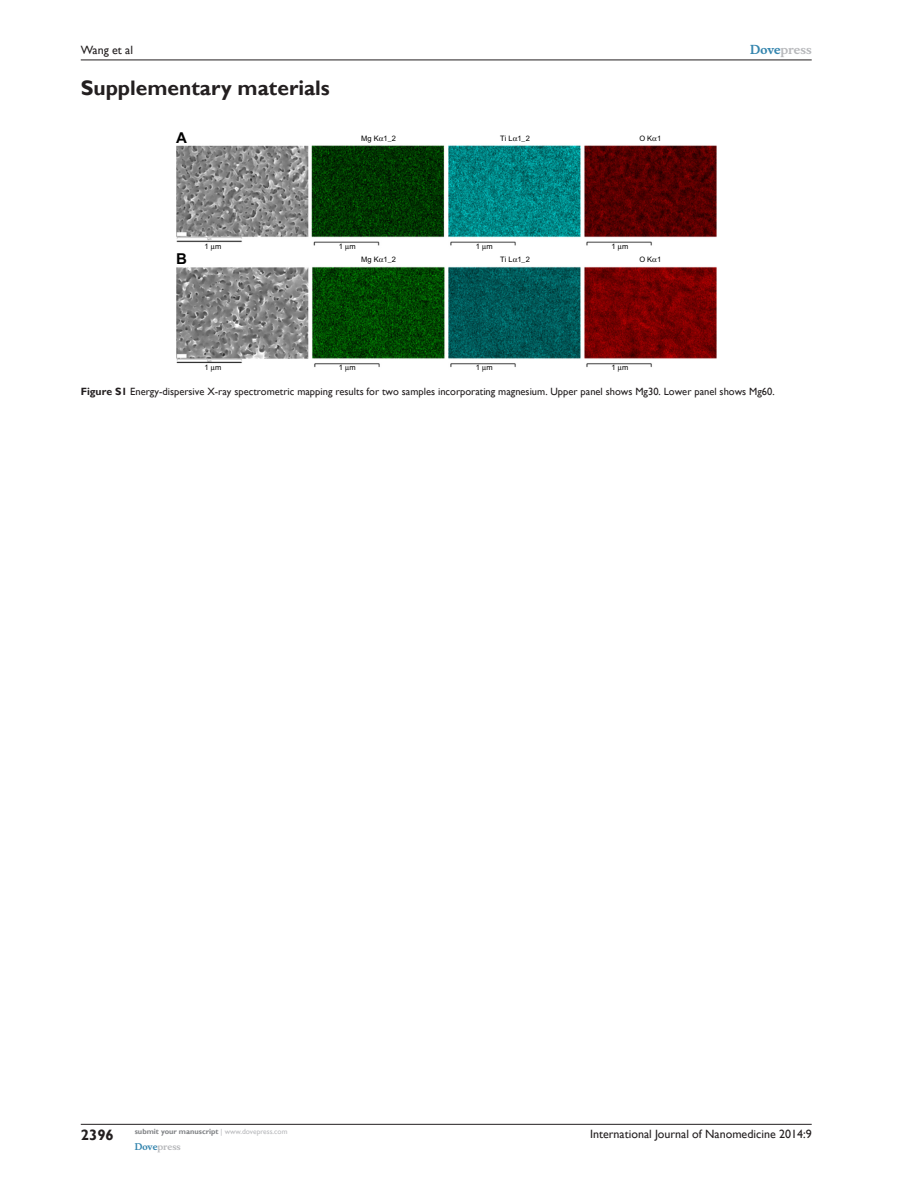
<style>
.page{position:relative;width:918px;height:1188px;background:#fff}
.page>*{position:absolute;margin:0;border:0;box-sizing:border-box;transform-origin:0 0}
.t1{font:700 21px "Gill Sans";color:#231f20}
.t2{font:700 15px "Gill Sans";color:#231f20}
.t3{font:700 15px "Arial";color:#000}
.t4{font:12px "Gill Sans";color:#231f20}
.t5{font:700 12px "Musee";color:#b8b9bc}
.FC{font:10.5px "Gill Sans";color:#231f20}
.t6{font:700 9px "Musee";color:#b8b9bc}
.t7{font:7.5px "Arial";color:#000}
.t8{font:700 7.5px "Gill Sans";color:#808285}
.s1{color:#3485ae}
.s2{font-weight:700}
.s3{font-weight:400;color:#b8b9bc}
</style>
<div class="page">
<img style="left:176px;top:145px;width:540px;height:223px">
<hr style="left:81px;top:1124px;width:731px;height:1px;background:#231f20">
<hr style="left:81px;top:60px;width:731px;height:1px;background:#231f20">
<svg style="left:379px;top:258px;width:4px;height:4px"></svg>
<svg style="left:211px;top:246px;width:4px;height:5px"></svg>
<svg style="left:345px;top:246px;width:4px;height:5px"></svg>
<svg style="left:482px;top:246px;width:4px;height:5px"></svg>
<svg style="left:618px;top:246px;width:4px;height:5px"></svg>
<svg style="left:513px;top:258px;width:4px;height:4px"></svg>
<svg style="left:653px;top:258px;width:4px;height:4px"></svg>
<p class="t4" style="left:81px;top:43px;width:54px">Wang et al</p>
<h1 class="t1" style="left:81px;top:76px;width:251px">Supplementary materials</h1>
<p class="t3" style="left:176px;top:129px;width:12px">A</p>
<p class="t7" style="left:361px;top:134px;width:36px">Mg K 1_2</p>
<p class="t7" style="left:500px;top:134px;width:31px">Ti L 1_2</p>
<p class="t7" style="left:639px;top:134px;width:23px">O K 1</p>
<p class="t7" style="left:205px;top:243px;width:18px">1 m</p>
<p class="t7" style="left:339px;top:243px;width:18px">1 m</p>
<p class="t7" style="left:476px;top:243px;width:18px">1 m</p>
<p class="t7" style="left:612px;top:243px;width:18px">1 m</p>
<p class="t3" style="left:176px;top:250px;width:12px">B</p>
<p class="t7" style="left:500px;top:255px;width:31px">Ti L 1_2</p>
<p class="t7" style="left:639px;top:255px;width:23px">O K 1</p>
<p class="t7" style="left:361px;top:255px;width:36px">Mg K 1_2</p>
<p class="t7" style="left:205px;top:363px;width:18px">1 m</p>
<p class="t7" style="left:339px;top:363px;width:18px">1 m</p>
<p class="t7" style="left:476px;top:363px;width:18px">1 m</p>
<p class="t7" style="left:612px;top:363px;width:18px">1 m</p>
<p class="t5" style="left:750px;top:43px;width:63px"><span class="s1">Dove</span>press</p>
<p class="FC" style="left:81px;top:386px;width:695px"><span class="s2">Figure S1</span> Energy-dispersive X-ray spectrometric mapping results for two samples incorporating magnesium. Upper panel shows Mg30. Lower panel shows Mg60.</p>
<h2 class="t2" style="left:81px;top:1126px;width:35px">2396</h2>
<p class="t8" style="left:135px;top:1127px;width:154px">submit your manuscript <span class="s3">| www.dovepress.com</span></p>
<p class="t6" style="left:135px;top:1141px;width:48px"><span class="s1">Dove</span>press</p>
<p class="t4" style="left:590px;top:1127px;width:223px">International Journal of Nanomedicine 2014:9</p>
</div>
